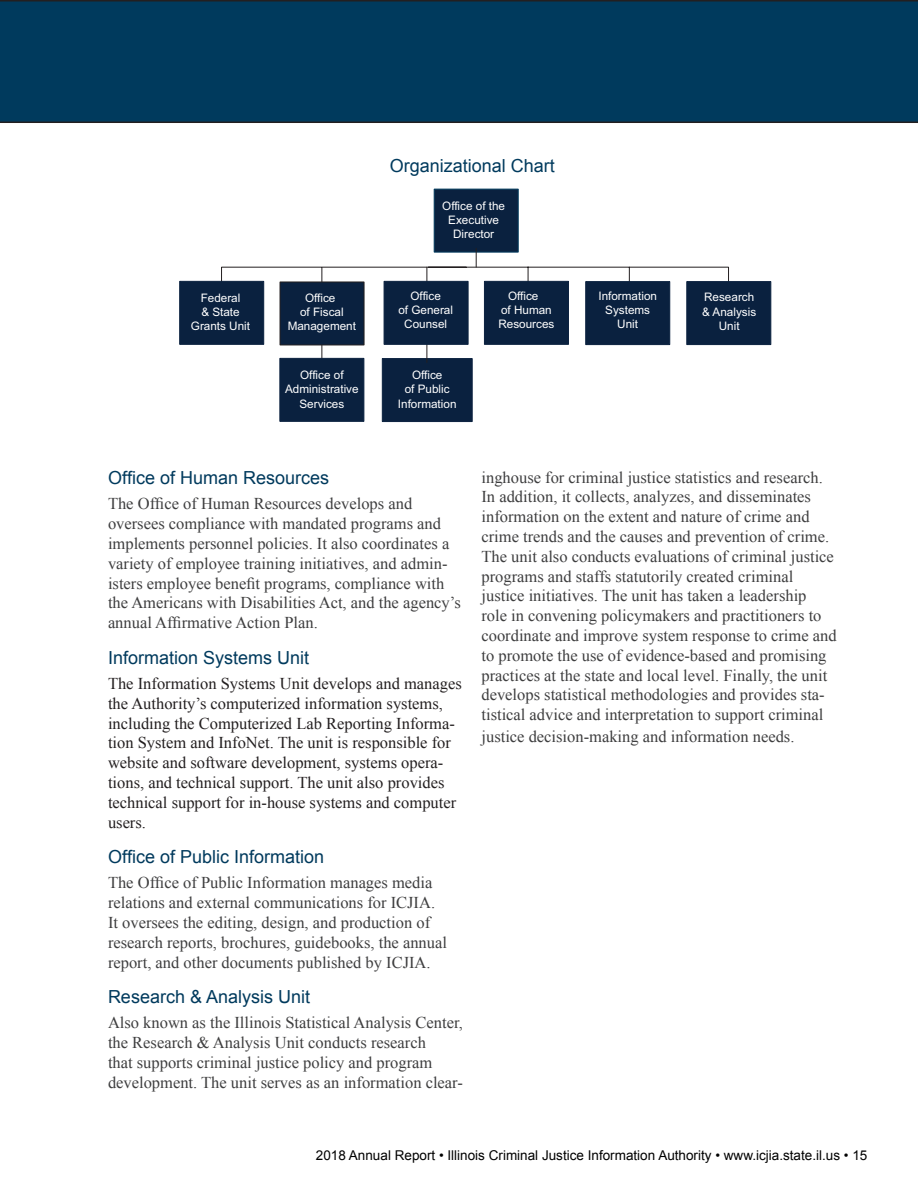
<style>
.page{position:relative;width:918px;height:1188px;background:#fff}
.page>*{position:absolute;margin:0;border:0;box-sizing:border-box;transform-origin:0 0}
.Subhead_1{font:18px "Arial";color:#003a5d}
.Grants_list_page_hea{font:18px "Arial";color:#003a5d}
.Bodyfirst{font:16.5px/19.8px "Times New Roman";color:#3e3e3f}
.t1{font:16.5px/19.8px "Times New Roman";color:#231f20}
.t2{font:13.5px "Arial";color:#000}
.t3{font:11.7px/14.1px "Arial";color:#fff;text-align:center}
</style>
<div class="page">
<div style="left:0;top:0;width:918px;height:123px;background:#003a5d"></div>
<svg style="left:221px;top:266px;width:508px;height:93px"></svg>
<div style="left:382px;top:358px;width:90px;height:64px;background:#0a213f;border:1px solid #0a213f"></div>
<hr style="left:427px;top:267px;width:1px;height:95px;background:#231f20">
<div style="left:179px;top:281px;width:85px;height:64px;background:#0a213f;border:1px solid #0a213f"></div>
<div style="left:280px;top:282px;width:84px;height:63px;background:#0a213f;border:1px solid #231f20"></div>
<div style="left:434px;top:189px;width:85px;height:63px;background:#0a213f;border:1px solid #003a5d"></div>
<div style="left:484px;top:281px;width:85px;height:64px;background:#0a213f;border:1px solid #0a213f"></div>
<div style="left:384px;top:281px;width:84px;height:64px;background:#0a213f;border:1px solid #0a213f"></div>
<div style="left:280px;top:358px;width:84px;height:64px;background:#0a213f;border:1px solid #0a213f"></div>
<div style="left:687px;top:281px;width:84px;height:64px;background:#0a213f;border:1px solid #0a213f"></div>
<div style="left:585px;top:281px;width:85px;height:64px;background:#0a213f;border:1px solid #0a213f"></div>
<svg style="left:476px;top:248px;width:1px;height:19px"></svg>
<p class="Grants_list_page_hea" style="left:390px;top:154px;width:167px">Organizational Chart</p>
<p class="t3" style="left:442px;top:199px;width:64px">Office of the<br>Executive<br>Director</p>
<p class="t3" style="left:191px;top:291px;width:61px">Federal<br>&amp; State<br>Grants Unit</p>
<p class="t3" style="left:498px;top:289px;width:57px">Office<br>of Human<br>Resources</p>
<p class="t3" style="left:598px;top:289px;width:60px">Information<br>Systems<br>Unit</p>
<p class="t3" style="left:398px;top:289px;width:56px">Office<br>of General<br>Counsel</p>
<p class="t3" style="left:288px;top:291px;width:70px">Office<br>of Fiscal<br>Management</p>
<p class="t3" style="left:285px;top:368px;width:75px">Office of<br>Administrative<br>Services</p>
<p class="t3" style="left:398px;top:368px;width:60px">Office<br>of Public<br>Information</p>
<p class="t3" style="left:702px;top:290px;width:56px">Research &amp; Analysis<br>Unit</p>
<p class="Subhead_1" style="left:108px;top:466px;width:223px">Office of Human Resources</p>
<p class="Bodyfirst" style="left:108px;top:494px;width:354px">The Office of Human Resources develops and oversees compliance with mandated programs and implements personnel policies. It also coordinates a variety of employee training initiatives, and admin&shy;isters employee benefit programs, compliance with the Americans with Disabilities Act, and the agency’s annual Affirmative Action Plan.</p>
<p class="Subhead_1" style="left:108px;top:646px;width:203px">Information Systems Unit</p>
<p class="t1" style="left:108px;top:673px;width:355px">The Information Systems Unit develops and manages the Authority’s computerized information systems, including the Computerized Lab Reporting Informa&shy;tion System and InfoNet. The unit is responsible for website and software development, systems opera&shy;tions, and technical support. The unit also provides technical support for in-house systems and computer users.</p>
<p class="Subhead_1" style="left:108px;top:845px;width:218px">Office of Public Information</p>
<p class="Bodyfirst" style="left:108px;top:873px;width:341px">The Office of Public Information manages media relations and external communications for ICJIA.<br>It oversees the editing, design, and production of research reports, brochures, guidebooks, the annual report, and other documents published by ICJIA.</p>
<p class="Subhead_1" style="left:108px;top:985px;width:204px">Research &amp; Analysis Unit</p>
<p class="Bodyfirst" style="left:108px;top:1013px;width:356px">Also known as the Illinois Statistical Analysis Center, the Research &amp; Analysis Unit conducts research<br>that supports criminal justice policy and program development. The unit serves as an information clear-</p>
<p class="Bodyfirst" style="left:482px;top:467px;width:357px">inghouse for criminal justice statistics and research.<br>In addition, it collects, analyzes, and disseminates information on the extent and nature of crime and crime trends and the causes and prevention of crime.<br>The unit also conducts evaluations of criminal justice programs and staffs statutorily created criminal justice initiatives. The unit has taken a leadership<br>role in convening policymakers and practitioners to coordinate and improve system response to crime and to promote the use of evidence-based and promising practices at the state and local level. Finally, the unit develops statistical methodologies and provides sta&shy;tistical advice and interpretation to support criminal</p>
<p class="Bodyfirst" style="left:482px;top:726px;width:315px">justice decision-making and information needs.</p>
<p class="t2" style="left:316px;top:1146px;width:553px">2018 Annual Report • Illinois Criminal Justice Information Authority • www.icjia.state.il.us • 15</p>
</div>
